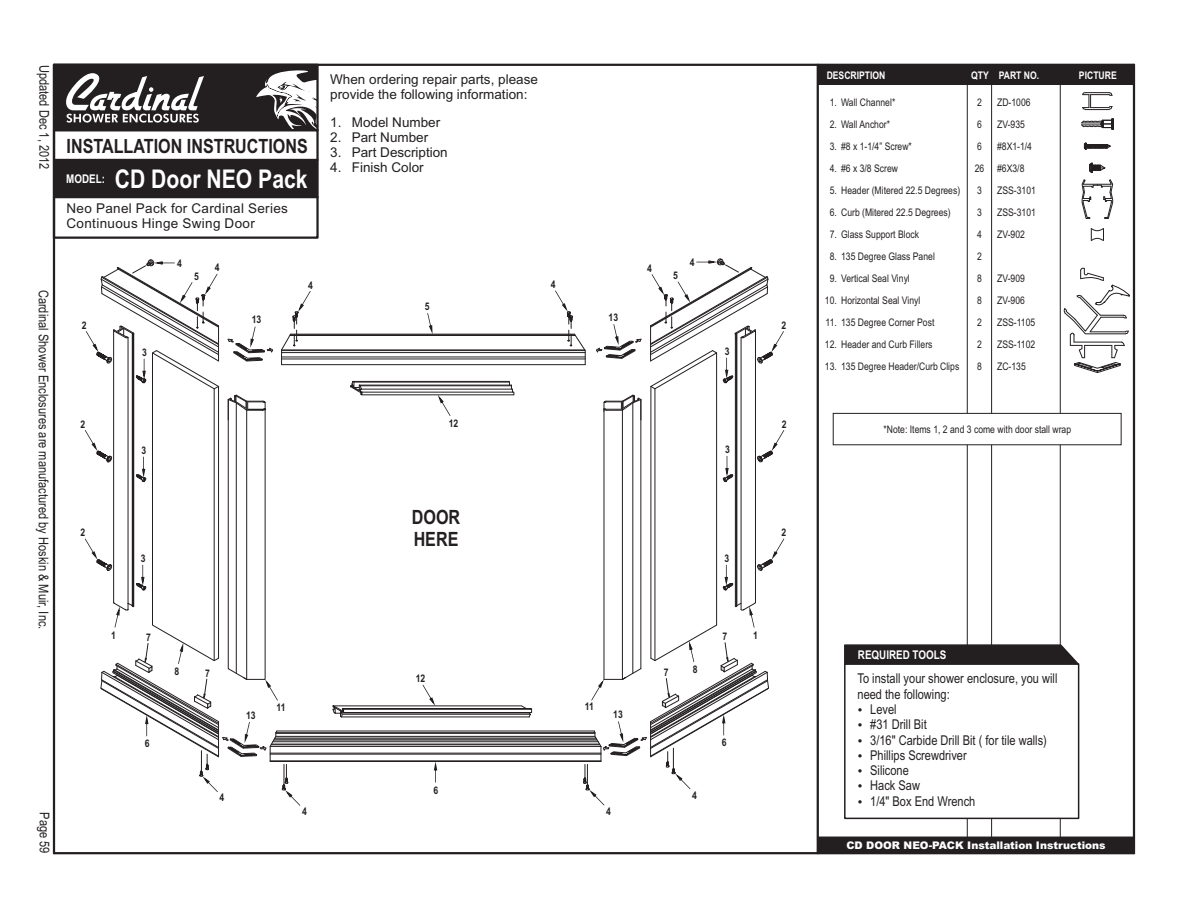
<style>
.page{position:relative;width:1188px;height:918px;background:#fff}
.page>*{position:absolute;margin:0;border:0;box-sizing:border-box;transform-origin:0 0}
.t1{font:700 25.8px "Arial Narrow";color:#fff}
.t2{font:700 19.65px/22.5px "Arial Narrow";color:#231f20}
.t3{font:13.5px "Arial Narrow";color:#231f20}
.t4{font:13.5px/15.1px "Arial";color:#231f20}
.t5{font:13.5px/15.1px "Arial";letter-spacing:.025em;color:#231f20}
.t6{font:700 12px "Arial Narrow";color:#fff}
.t7{font:10.5px "Arial Narrow";color:#231f20}
.t8{font:700 10.5px "Arial Narrow";color:#231f20}
.t9{font:900 10.5px "Arial";color:#fff}
.t10{font:700 10.5px "Arial Narrow";color:#fff}
</style>
<div class="page">
<div style="left:52px;top:158px;width:267px;height:41px;background:#231f20"></div>
<div style="left:53px;top:196px;width:266px;height:43px;border:2px solid #231f20"></div>
<div style="left:53px;top:129px;width:266px;height:32px;border:2px solid #231f20"></div>
<svg style="left:56px;top:67px;width:260px;height:61px"></svg>
<div style="left:53px;top:64px;width:266px;height:67px;border:2px solid #231f20"></div>
<hr style="left:53px;top:65px;width:2px;height:788px;background:#231f20">
<hr style="left:54px;top:64px;width:1080px;height:2px;background:#231f20">
<hr style="left:54px;top:852px;width:1080px;height:2px;background:#231f20">
<div style="left:818px;top:65px;width:316px;height:19px;background:#231f20"></div>
<hr style="left:1133px;top:65px;width:2px;height:788px;background:#231f20">
<hr style="left:817px;top:65px;width:2px;height:788px;background:#231f20">
<hr style="left:967px;top:65px;width:1px;height:788px;background:#231f20">
<hr style="left:991px;top:65px;width:1px;height:788px;background:#231f20">
<hr style="left:1060px;top:65px;width:1px;height:788px;background:#231f20">
<div style="left:819px;top:837px;width:314px;height:15px;background:#231f20"></div>
<svg style="left:832px;top:413px;width:290px;height:33px"></svg>
<svg style="left:1089px;top:162px;width:17px;height:11px"></svg>
<svg style="left:1081px;top:179px;width:32px;height:40px"></svg>
<svg style="left:1090px;top:228px;width:14px;height:13px"></svg>
<svg style="left:1063px;top:267px;width:67px;height:106px"></svg>
<svg style="left:1084px;top:142px;width:27px;height:8px"></svg>
<svg style="left:1082px;top:92px;width:31px;height:18px"></svg>
<svg style="left:1081px;top:119px;width:33px;height:11px"></svg>
<svg style="left:85px;top:258px;width:699px;height:548px"></svg>
<svg style="left:844px;top:644px;width:236px;height:176px"></svg>
<p class="t3" style="left:49px;top:65px;width:106px;rotate:90deg">Updated Dec 1, 2012</p>
<p class="t3" style="left:49px;top:290px;width:341px;rotate:90deg">Cardinal Shower Enclosures are manufactured by Hoskin &amp; Muir, Inc.</p>
<p class="t3" style="left:50px;top:812px;width:43px;rotate:90deg">Page 59</p>
<h2 class="t2" style="left:67px;top:136px;width:243px">INSTALLATION INSTRUCTIONS</h2>
<p class="t6" style="left:66px;top:174px;width:40px">MODEL:</p>
<h1 class="t1" style="left:115px;top:169px;width:194px">CD Door NEO Pack</h1>
<p class="t5" style="left:67px;top:202px;width:223px">Neo Panel Pack for Cardinal Series<br>Continuous Hinge Swing Door</p>
<p class="t4" style="left:330px;top:73px;width:209px">When ordering repair parts, please provide the following information:</p>
<p class="t4" style="left:330px;top:116px;width:13px;text-align:justify">1.<br>2.<br>3.<br>4.</p>
<p class="t4" style="left:352px;top:116px;width:98px">Model Number<br>Part Number<br>Part Description<br>Finish Color</p>
<p class="t8" style="left:82px;top:321px;width:6px">2</p>
<p class="t8" style="left:80px;top:420px;width:6px">2</p>
<p class="t8" style="left:80px;top:529px;width:6px">2</p>
<p class="t8" style="left:177px;top:260px;width:6px">4</p>
<p class="t8" style="left:690px;top:259px;width:6px">4</p>
<p class="t8" style="left:215px;top:264px;width:6px">4</p>
<p class="t8" style="left:647px;top:264px;width:6px">4</p>
<p class="t8" style="left:194px;top:272px;width:6px">5</p>
<p class="t8" style="left:673px;top:272px;width:6px">5</p>
<p class="t8" style="left:425px;top:302px;width:6px">5</p>
<p class="t8" style="left:252px;top:315px;width:11px">13</p>
<p class="t8" style="left:609px;top:313px;width:11px">13</p>
<p class="t8" style="left:308px;top:281px;width:6px">4</p>
<p class="t8" style="left:551px;top:281px;width:6px">4</p>
<p class="t8" style="left:142px;top:348px;width:6px">3</p>
<p class="t8" style="left:725px;top:347px;width:6px">3</p>
<p class="t8" style="left:449px;top:419px;width:11px">12</p>
<p class="t8" style="left:142px;top:446px;width:6px">3</p>
<p class="t8" style="left:725px;top:445px;width:6px">3</p>
<h2 class="t2" style="left:412px;top:508px;width:50px">DOOR<br>HERE</h2>
<p class="t8" style="left:141px;top:554px;width:6px">3</p>
<p class="t8" style="left:724px;top:554px;width:6px">3</p>
<p class="t8" style="left:111px;top:631px;width:6px">1</p>
<p class="t8" style="left:753px;top:631px;width:6px">1</p>
<p class="t8" style="left:722px;top:633px;width:6px">7</p>
<p class="t8" style="left:146px;top:633px;width:6px">7</p>
<p class="t8" style="left:175px;top:667px;width:6px">8</p>
<p class="t8" style="left:693px;top:665px;width:6px">8</p>
<p class="t8" style="left:664px;top:669px;width:6px">7</p>
<p class="t8" style="left:205px;top:669px;width:6px">7</p>
<p class="t8" style="left:416px;top:675px;width:11px">12</p>
<p class="t8" style="left:145px;top:740px;width:6px">6</p>
<p class="t8" style="left:277px;top:704px;width:11px">11</p>
<p class="t8" style="left:585px;top:703px;width:11px">11</p>
<p class="t8" style="left:246px;top:711px;width:11px">13</p>
<p class="t8" style="left:613px;top:710px;width:11px">13</p>
<p class="t8" style="left:220px;top:794px;width:6px">4</p>
<p class="t8" style="left:302px;top:808px;width:6px">4</p>
<p class="t8" style="left:434px;top:786px;width:6px">6</p>
<p class="t8" style="left:606px;top:807px;width:6px">4</p>
<p class="t8" style="left:692px;top:791px;width:6px">4</p>
<p class="t8" style="left:722px;top:739px;width:6px">6</p>
<p class="t8" style="left:781px;top:321px;width:6px">2</p>
<p class="t8" style="left:782px;top:420px;width:6px">2</p>
<p class="t8" style="left:781px;top:528px;width:6px">2</p>
<p class="t10" style="left:827px;top:71px;width:60px">DESCRIPTION</p>
<p class="t10" style="left:971px;top:71px;width:70px">QTY PART NO.</p>
<p class="t10" style="left:1079px;top:71px;width:39px">PICTURE</p>
<p class="t7" style="left:830px;top:99px;width:67px">1. Wall Channel*</p>
<p class="t7" style="left:977px;top:99px;width:6px">2</p>
<p class="t7" style="left:997px;top:99px;width:35px">ZD-1006</p>
<p class="t7" style="left:830px;top:121px;width:62px">2. Wall Anchor*</p>
<p class="t7" style="left:977px;top:121px;width:6px">6</p>
<p class="t7" style="left:997px;top:121px;width:29px">ZV-935</p>
<p class="t7" style="left:830px;top:143px;width:84px">3. #8 x 1-1/4” Screw*</p>
<p class="t7" style="left:977px;top:143px;width:6px">6</p>
<p class="t7" style="left:997px;top:143px;width:36px">#8X1-1/4</p>
<p class="t7" style="left:830px;top:165px;width:70px">4. #6 x 3/8 Screw</p>
<p class="t7" style="left:975px;top:165px;width:51px">26 #6X3/8</p>
<p class="t7" style="left:830px;top:187px;width:132px">5. Header (Mitered 22.5 Degrees)</p>
<p class="t7" style="left:977px;top:187px;width:6px">3</p>
<p class="t7" style="left:997px;top:187px;width:40px">ZSS-3101</p>
<p class="t7" style="left:830px;top:209px;width:122px">6. Curb (Mitered 22.5 Degrees)</p>
<p class="t7" style="left:977px;top:209px;width:6px">3</p>
<p class="t7" style="left:997px;top:209px;width:40px">ZSS-3101</p>
<p class="t7" style="left:830px;top:231px;width:91px">7. Glass Support Block</p>
<p class="t7" style="left:977px;top:231px;width:6px">4</p>
<p class="t7" style="left:997px;top:231px;width:29px">ZV-902</p>
<p class="t7" style="left:830px;top:253px;width:107px">8. 135 Degree Glass Panel</p>
<p class="t7" style="left:977px;top:253px;width:6px">2</p>
<p class="t7" style="left:830px;top:275px;width:82px">9. Vertical Seal Vinyl</p>
<p class="t7" style="left:977px;top:275px;width:6px">8</p>
<p class="t7" style="left:997px;top:275px;width:29px">ZV-909</p>
<p class="t7" style="left:825px;top:297px;width:97px">10. Horizontal Seal Vinyl</p>
<p class="t7" style="left:977px;top:297px;width:6px">8</p>
<p class="t7" style="left:997px;top:297px;width:29px">ZV-906</p>
<p class="t7" style="left:826px;top:319px;width:110px">11. 135 Degree Corner Post</p>
<p class="t7" style="left:977px;top:319px;width:6px">2</p>
<p class="t7" style="left:997px;top:319px;width:40px">ZSS-1105</p>
<p class="t7" style="left:825px;top:341px;width:109px">12. Header and Curb Fillers</p>
<p class="t7" style="left:977px;top:341px;width:6px">2</p>
<p class="t7" style="left:997px;top:341px;width:40px">ZSS-1102</p>
<p class="t7" style="left:825px;top:363px;width:136px">13. 135 Degree Header/Curb Clips</p>
<p class="t7" style="left:977px;top:363px;width:6px">8</p>
<p class="t7" style="left:997px;top:363px;width:30px">ZC-135</p>
<p class="t7" style="left:884px;top:425px;width:189px">*Note: Items 1, 2 and 3 come with door stall wrap</p>
<p class="t6" style="left:858px;top:650px;width:90px">REQUIRED TOOLS</p>
<p class="t3" style="left:858px;top:674px;width:201px">To install your shower enclosure, you will</p>
<p class="t3" style="left:858px;top:689px;width:94px">need the following:</p>
<p class="t3" style="left:870px;top:704px;width:28px">Level</p>
<p class="t3" style="left:870px;top:719px;width:58px">#31 Drill Bit</p>
<p class="t3" style="left:870px;top:735px;width:178px">3/16" Carbide Drill Bit ( for tile walls)</p>
<p class="t3" style="left:870px;top:750px;width:98px">Phillips Screwdriver</p>
<p class="t3" style="left:870px;top:765px;width:40px">Silicone</p>
<p class="t3" style="left:870px;top:781px;width:51px">Hack Saw</p>
<p class="t3" style="left:870px;top:796px;width:107px">1/4" Box End Wrench</p>
<p class="t9" style="left:846px;top:842px;width:261px">CD DOOR NEO-PACK Installation Instructions</p>
</div>
